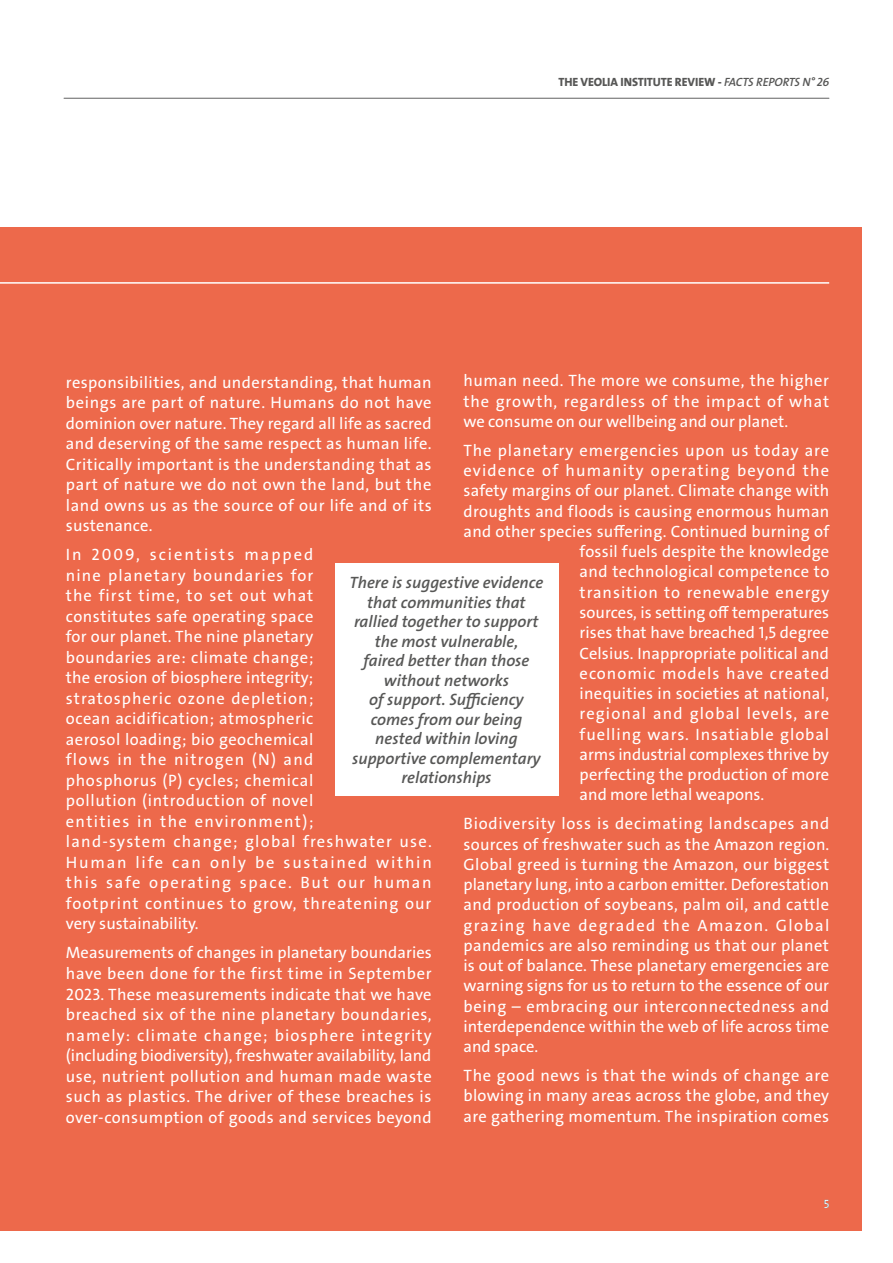
<style>
.page{position:relative;width:893px;height:1263px;background:#fff}
.page>*{position:absolute;margin:0;border:0;box-sizing:border-box;transform-origin:0 0}
.t1{font:16.5px/20.5px "The Sans Veolia W5 Pla";letter-spacing:.03em;color:#fff;text-align:justify}
.t2{font:16.5px/20.5px "The Sans Veolia W5 Pla";letter-spacing:.06em;color:#fff}
.t3{font:16.5px/19.5px "The Sans Veolia W6 Se Bld It";color:#575756;text-align:center}
.t4{font:16.5px "The Sans Veolia W5 Pla";letter-spacing:.01em;color:#fff}
.t5{font:16.5px "The Sans Veolia W5 Pla";letter-spacing:.07em;color:#fff}
.t6{font:16.5px "The Sans Veolia W5 Pla";letter-spacing:.005em;color:#fff}
.t7{font:16.5px "The Sans Veolia W5 Pla";letter-spacing:.055em;color:#fff}
.t8{font:16.5px "The Sans Veolia W5 Pla";color:#fff}
.t9{font:16.5px "The Sans Veolia W5 Pla";letter-spacing:.05em;color:#fff}
.t10{font:16.5px "The Sans Veolia W5 Pla";letter-spacing:-.005em;color:#fff}
.t11{font:12px "The Sans Veolia W8 Ex Bld";letter-spacing:-.005em;color:#575756}
.t12{font:12px "The Sans Veolia W5 Pla";color:#fff}
.s1{font-family:"The Sans Veolia W6 Se Bld It"}
</style>
<div class="page">
<div style="left:0;top:227px;width:861px;height:1004px;background:#ed694b"></div>
<div style="left:335px;top:563px;width:223px;height:233px;background:#fff"></div>
<hr style="left:0;top:282px;width:829px;height:2px;background:#fff">
<hr style="left:64px;top:98px;width:765px;height:1px;background:#878787">
<p class="t11" style="left:558px;top:74px;width:272px">THE VEOLIA INSTITUTE REVIEW - <span class="s1">FACTS REPORTS N° 26</span></p>
<p class="t1" style="left:463px;top:371px;width:367px">human need. The more we consume, the higher the growth, regardless of the impact of what we consume on our wellbeing and our planet.</p>
<p class="t9" style="left:463px;top:439px;width:367px">The planetary emergencies upon us today are</p>
<p class="t5" style="left:463px;top:460px;width:367px">evidence of humanity operating beyond the</p>
<p class="t4" style="left:463px;top:480px;width:367px">safety margins of our planet. Climate change with</p>
<p class="t1" style="left:463px;top:501px;width:367px">droughts and floods is causing enormous human</p>
<p class="t1" style="left:463px;top:521px;width:367px">and other species suffering. Continued burning of</p>
<p class="t1" style="left:580px;top:541px;width:251px">fossil fuels despite the knowledge</p>
<p class="t1" style="left:580px;top:562px;width:251px">and technological competence to</p>
<p class="t7" style="left:580px;top:581px;width:251px">transition to renewable energy</p>
<p class="t8" style="left:580px;top:602px;width:251px">sources, is setting off temperatures</p>
<p class="t6" style="left:580px;top:622px;width:251px">rises that have breached 1,5 degree</p>
<p class="t6" style="left:580px;top:642px;width:251px">Celsius. Inappropriate political and</p>
<p class="t2" style="left:580px;top:663px;width:251px">economic models have created</p>
<p class="t1" style="left:580px;top:683px;width:251px">inequities in societies at national,</p>
<p class="t5" style="left:580px;top:703px;width:251px">regional and global levels, are</p>
<p class="t7" style="left:580px;top:723px;width:251px">fuelling wars. Insatiable global</p>
<p class="t10" style="left:580px;top:744px;width:251px">arms industrial complexes thrive by</p>
<p class="t4" style="left:580px;top:764px;width:251px">perfecting the production of more</p>
<p class="t8" style="left:580px;top:784px;width:186px">and more lethal weapons.</p>
<p class="t1" style="left:463px;top:814px;width:367px">Biodiversity loss is decimating landscapes and sources of freshwater such as the Amazon region.<br>Global greed is turning the Amazon, our biggest planetary lung, into a carbon emitter. Deforestation and production of soybeans, palm oil, and cattle grazing have degraded the Amazon. Global pandemics are also reminding us that our planet is out of balance. These planetary emergencies are warning signs for us to return to the essence of our being – embracing our interconnectedness and interdependence within the web of life across time and space.</p>
<p class="t1" style="left:463px;top:1065px;width:367px">The good news is that the winds of change are blowing in many areas across the globe, and they are gathering momentum. The inspiration comes</p>
<p class="t1" style="left:66px;top:372px;width:367px">responsibilities, and understanding, that human beings are part of nature. Humans do not have dominion over nature. They regard all life as sacred and deserving of the same respect as human life.<br>Critically important is the understanding that as part of nature we do not own the land, but the land owns us as the source of our life and of its sustenance.</p>
<p class="t2" style="left:66px;top:544px;width:367px">In 2009, scientists mapped<br>nine planetary boundaries for<br>the first time, to set out what<br>constitutes safe operating space<br>for our planet. The nine planetary<br>boundaries are: climate change;<br>the erosion of biosphere integrity;<br>stratospheric ozone depletion;<br>ocean acidification; atmospheric<br>aerosol loading; bio geochemical<br>flows in the nitrogen (N) and<br>phosphorus (P) cycles; chemical<br>pollution (introduction of novel<br>entities in the environment);<br>land-system change; global freshwater use.<br>Human life can only be sustained within this safe operating space. But our human footprint continues to grow, threatening our very sustainability.</p>
<p class="t1" style="left:66px;top:943px;width:367px">Measurements of changes in planetary boundaries have been done for the first time in September 2023. These measurements indicate that we have breached six of the nine planetary boundaries, namely: climate change; biosphere integrity (including biodiversity), freshwater availability, land use, nutrient pollution and human made waste such as plastics. The driver of these breaches is over-consumption of goods and services beyond</p>
<p class="t3" style="left:349px;top:573px;width:195px">There is suggestive evidence that communities that rallied together to support the most vulnerable,<br>faired better than those without networks<br>of support. Sufficiency comes from our being nested within loving supportive complementary relationships</p>
<p class="t12" style="left:824px;top:1196px;width:7px">5</p>
</div>
